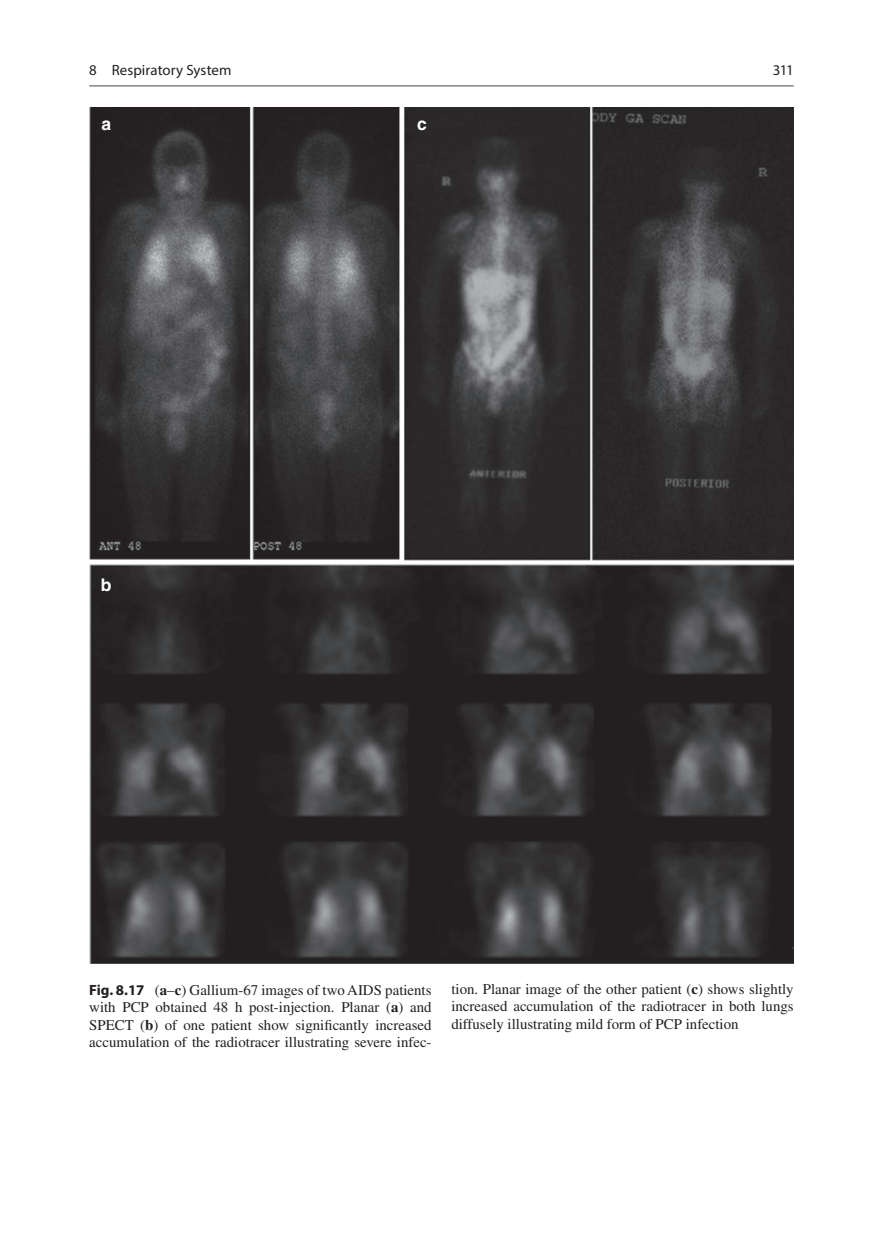
<style>
.page{position:relative;width:883px;height:1260px;background:#fff}
.page>*{position:absolute;margin:0;border:0;box-sizing:border-box;transform-origin:0 0}
.t1{font:17.5px "Helvetica Bold 3";color:#fff}
.t2{font:14.88px/17.5px "Times LT Std";color:#231f20;text-align:justify}
.t3{font:14.88px "Myriad Pro";letter-spacing:.005em;color:#231f20}
.s1{font-family:"Myriad Pro";font-weight:700}
.s2{font-weight:700}
</style>
<div class="page">
<img style="left:90px;top:107px;width:703px;height:856px">
<hr style="left:89px;top:85px;width:705px;height:2px;background:#939598">
<p class="t3" style="left:89px;top:61px;width:144px">8 Respiratory System</p>
<p class="t1" style="left:101px;top:113px;width:11px">a</p>
<p class="t1" style="left:101px;top:575px;width:12px">b</p>
<p class="t1" style="left:417px;top:113px;width:11px">c</p>
<p class="t3" style="left:773px;top:61px;width:22px">311</p>
<p class="t2" style="left:89px;top:981px;width:344px"><span class="s1">Fig. 8.17</span> (<span class="s2">a</span>–<span class="s2">c</span>) Gallium-67 images of two AIDS patients with PCP obtained 48 h post-injection. Planar (<span class="s2">a</span>) and SPECT (<span class="s2">b</span>) of one patient show significantly increased accumulation of the radiotracer illustrating severe infec-</p>
<p class="t2" style="left:451px;top:980px;width:344px">tion. Planar image of the other patient (<span class="s2">c</span>) shows slightly increased accumulation of the radiotracer in both lungs diffusely illustrating mild form of PCP infection</p>
</div>
